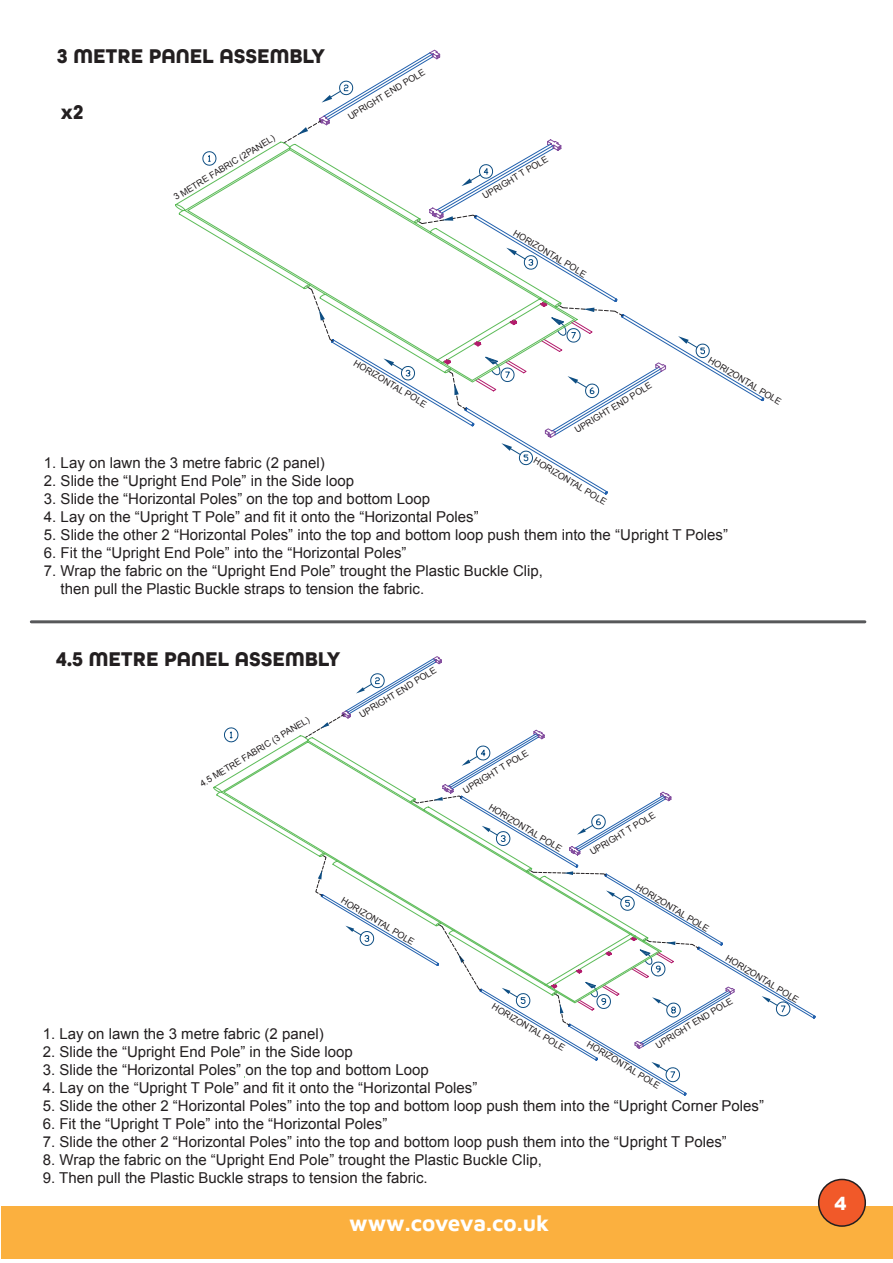
<style>
.page{position:relative;width:893px;height:1263px;background:#fff}
.page>*{position:absolute;margin:0;border:0;box-sizing:border-box;transform-origin:0 0}
.t1{font:22.5px "Maven Pro";color:#fff}
.t2{font:700 21px "All Round Gothic";color:#231f20}
.t3{font:900 18px "Arial";color:#fff}
.t4{font:15px/18px "Arial";color:#231f20}
.t5{font:9px "Arial";color:#231f20}
</style>
<div class="page">
<div style="left:2px;top:1207px;width:891px;height:52px;background:#fbb03f"></div>
<svg style="left:216px;top:737px;width:88px;height:111px"></svg>
<svg style="left:224px;top:727px;width:15px;height:17px"></svg>
<hr style="left:31px;top:620px;width:834px;height:3px;background:#57585a">
<svg style="left:667px;top:336px;width:97px;height:66px"></svg>
<svg style="left:175px;top:141px;width:108px;height:136px"></svg>
<svg style="left:283px;top:49px;width:384px;height:446px"></svg>
<svg style="left:304px;top:656px;width:512px;height:440px"></svg>
<div style="left:819px;top:1179px;width:46px;height:47px;background:#f15929;border-radius:50%"></div>
<div style="left:818px;top:1179px;width:48px;height:48px;border:2px solid #231f20;border-radius:50%"></div>
<h2 class="t2" style="left:57px;top:44px;width:270px">3 METRE PANEL ASSEMBLY</h2>
<h2 class="t2" style="left:61px;top:100px;width:25px">x2</h2>
<p class="t5" style="left:171px;top:192px;width:118px;rotate:-31deg">3 METRE FABRIC (2PANEL)</p>
<p class="t5" style="left:346px;top:112px;width:90px;rotate:-31deg">UPRIGHT END POLE</p>
<p class="t5" style="left:480px;top:192px;width:76px;rotate:-31deg">UPRIGHT T POLE</p>
<p class="t5" style="left:517px;top:227px;width:85px;rotate:31deg">HORIZONTAL POLE</p>
<p class="t5" style="left:712px;top:354px;width:85px;rotate:31deg">HORIZONTAL POLE</p>
<p class="t5" style="left:358px;top:357px;width:85px;rotate:31deg">HORIZONTAL POLE</p>
<p class="t5" style="left:572px;top:425px;width:90px;rotate:-31deg">UPRIGHT END POLE</p>
<p class="t5" style="left:537px;top:455px;width:85px;rotate:31deg">HORIZONTAL POLE</p>
<p class="t4" style="left:44px;top:453px;width:282px">1. Lay on lawn the 3 metre fabric (2 panel)</p>
<p class="t4" style="left:44px;top:471px;width:312px">2. Slide the “Upright End Pole” in the Side loop</p>
<p class="t4" style="left:44px;top:489px;width:388px">3. Slide the “Horizontal Poles” on the top and bottom Loop</p>
<p class="t4" style="left:44px;top:507px;width:436px">4. Lay on the “Upright T Pole” and fit it onto the “Horizontal Poles”</p>
<p class="t4" style="left:44px;top:525px;width:685px">5. Slide the other 2 “Horizontal Poles” into the top and bottom loop push them into the “Upright T Poles”</p>
<p class="t4" style="left:44px;top:543px;width:364px">6. Fit the “Upright End Pole” into the “Horizontal Poles”</p>
<p class="t4" style="left:61px;top:561px;width:484px;text-indent:-17px">7. Wrap the fabric on the “Upright End Pole” trought the Plastic Buckle Clip, then pull the Plastic Buckle straps to tension the fabric.</p>
<h2 class="t2" style="left:56px;top:647px;width:286px">4.5 METRE PANEL ASSEMBLY</h2>
<p class="t5" style="left:197px;top:779px;width:128px;rotate:-31deg">4.5 METRE FABRIC (3 PANEL)</p>
<p class="t5" style="left:357px;top:710px;width:90px;rotate:-31deg">UPRIGHT END POLE</p>
<p class="t5" style="left:345px;top:895px;width:85px;rotate:31deg">HORIZONTAL POLE</p>
<p class="t5" style="left:461px;top:786px;width:76px;rotate:-31deg">UPRIGHT T POLE</p>
<p class="t5" style="left:493px;top:801px;width:85px;rotate:31deg">HORIZONTAL POLE</p>
<p class="t5" style="left:588px;top:848px;width:76px;rotate:-31deg">UPRIGHT T POLE</p>
<p class="t5" style="left:640px;top:881px;width:85px;rotate:31deg">HORIZONTAL POLE</p>
<p class="t5" style="left:730px;top:952px;width:85px;rotate:31deg">HORIZONTAL POLE</p>
<p class="t5" style="left:653px;top:1041px;width:90px;rotate:-31deg">UPRIGHT END POLE</p>
<p class="t5" style="left:496px;top:1000px;width:85px;rotate:31deg">HORIZONTAL POLE</p>
<p class="t4" style="left:43px;top:1025px;width:282px">1. Lay on lawn the 3 metre fabric (2 panel)</p>
<p class="t4" style="left:43px;top:1043px;width:312px">2. Slide the “Upright End Pole” in the Side loop</p>
<p class="t4" style="left:43px;top:1061px;width:388px">3. Slide the “Horizontal Poles” on the top and bottom Loop</p>
<p class="t4" style="left:43px;top:1079px;width:436px">4. Lay on the “Upright T Pole” and fit it onto the “Horizontal Poles”</p>
<p class="t4" style="left:43px;top:1097px;width:723px">5. Slide the other 2 “Horizontal Poles” into the top and bottom loop push them into the “Upright Corner Poles”</p>
<p class="t4" style="left:43px;top:1115px;width:346px">6. Fit the “Upright T Pole” into the “Horizontal Poles”</p>
<p class="t4" style="left:43px;top:1133px;width:685px">7. Slide the other 2 “Horizontal Poles” into the top and bottom loop push them into the “Upright T Poles”</p>
<p class="t4" style="left:43px;top:1151px;width:501px">8. Wrap the fabric on the “Upright End Pole” trought the Plastic Buckle Clip,</p>
<p class="t4" style="left:43px;top:1169px;width:386px">9. Then pull the Plastic Buckle straps to tension the fabric.</p>
<p class="t5" style="left:591px;top:1038px;width:85px;rotate:31deg">HORIZONTAL POLE</p>
<h1 class="t1" style="left:349px;top:1208px;width:202px">www.coveva.co.uk</h1>
<p class="t3" style="left:834px;top:1190px;width:14px">4</p>
</div>
